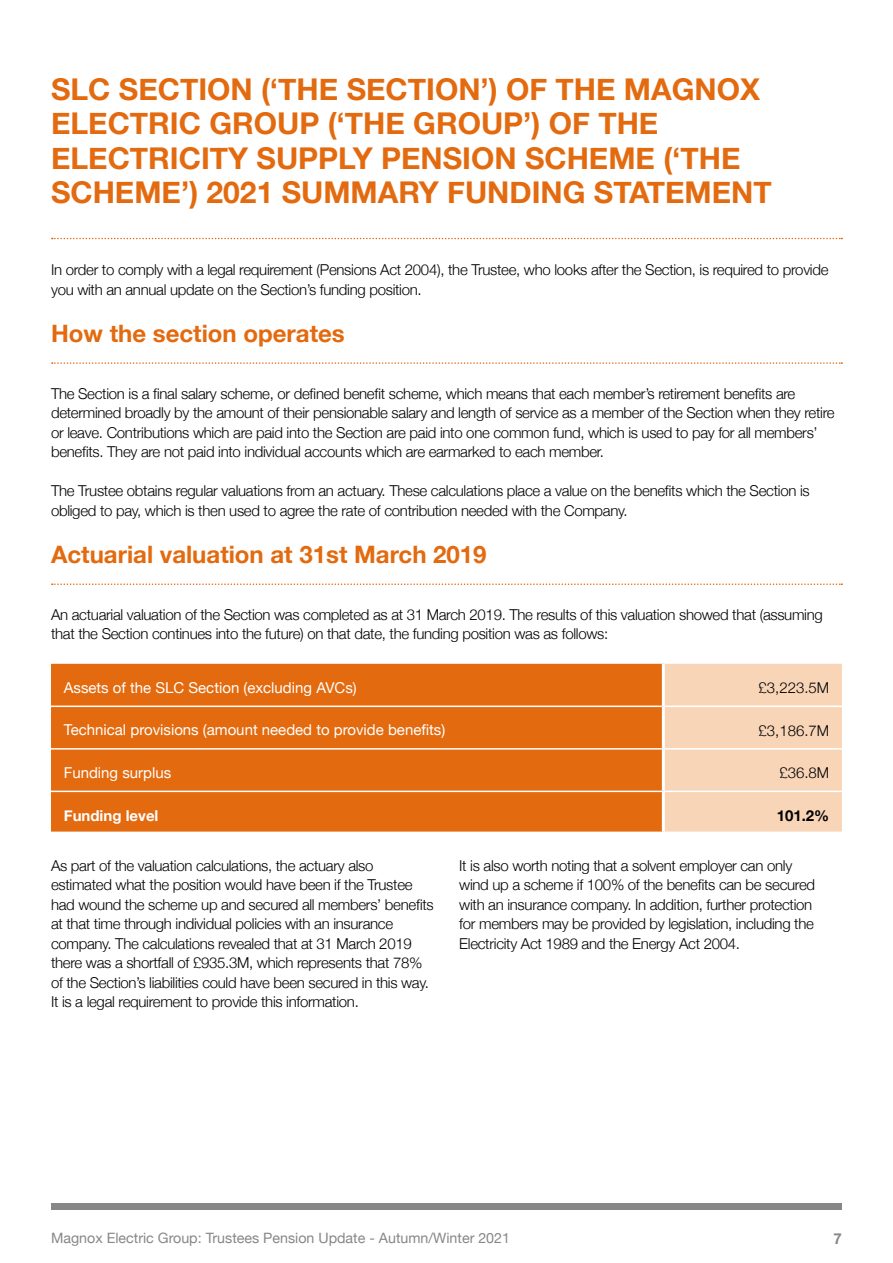
<style>
.page{position:relative;width:893px;height:1263px;background:#fff}
.page>*{position:absolute;margin:0;border:0;box-sizing:border-box;transform-origin:0 0}
.t1{font:700 30px/34.5px "Helvetica Neue";color:#e36a0e}
.t2{font:700 24px "Helvetica Neue";color:#e36a0e}
.t3{font:300 15px/19.5px "Helvetica Neue";letter-spacing:-.02em;color:#000}
.t4{font:15px "Helvetica Neue";color:#fff}
.t5{font:700 15px "Helvetica Neue";color:#fff}
.t6{font:700 15px "Helvetica Neue";color:#000}
.t7{font:700 15px "Helvetica Neue";color:#878787}
.t8{font:14.25px "Helvetica Neue";color:#878787}
</style>
<div class="page">
<div style="left:51px;top:1203px;width:791px;height:7px;background:#878787"></div>
<svg style="left:52px;top:362px;width:790px;height:2px"></svg>
<svg style="left:52px;top:583px;width:790px;height:2px"></svg>
<div style="left:51px;top:664px;width:611px;height:167px;background:#e36a0e"></div>
<div style="left:665px;top:664px;width:177px;height:167px;background:#f9d5b8"></div>
<hr style="left:51px;top:705px;width:611px;height:2px;background:#fff">
<hr style="left:665px;top:705px;width:177px;height:2px;background:#fff">
<hr style="left:51px;top:748px;width:611px;height:2px;background:#fff">
<hr style="left:665px;top:748px;width:177px;height:2px;background:#fff">
<hr style="left:51px;top:791px;width:612px;height:1px;background:#fff">
<hr style="left:663px;top:791px;width:179px;height:1px;background:#fff">
<svg style="left:52px;top:238px;width:790px;height:1px"></svg>
<h1 class="t1" style="left:51px;top:72px;width:722px">SLC SECTION (‘THE SECTION’) OF THE MAGNOX ELECTRIC GROUP (‘THE GROUP’) OF THE ELECTRICITY SUPPLY PENSION SCHEME (‘THE SCHEME’) 2021 SUMMARY FUNDING STATEMENT</h1>
<p class="t3" style="left:51px;top:259px;width:779px">In order to comply with a legal requirement (Pensions Act 2004), the Trustee, who looks after the Section, is required to provide you with an annual update on the Section’s funding position.</p>
<h2 class="t2" style="left:51px;top:315px;width:295px">How the section operates</h2>
<p class="t3" style="left:51px;top:382px;width:785px">The Section is a final salary scheme, or defined benefit scheme, which means that each member’s retirement benefits are determined broadly by the amount of their pensionable salary and length of service as a member of the Section when they retire or leave. Contributions which are paid into the Section are paid into one common fund, which is used to pay for all members’ benefits. They are not paid into individual accounts which are earmarked to each member.</p>
<p class="t3" style="left:51px;top:480px;width:760px">The Trustee obtains regular valuations from an actuary. These calculations place a value on the benefits which the Section is obliged to pay, which is then used to agree the rate of contribution needed with the Company.</p>
<h2 class="t2" style="left:51px;top:536px;width:437px">Actuarial valuation at 31st March 2019</h2>
<p class="t3" style="left:51px;top:603px;width:773px">An actuarial valuation of the Section was completed as at 31 March 2019. The results of this valuation showed that (assuming that the Section continues into the future) on that date, the funding position was as follows:</p>
<p class="t4" style="left:64px;top:677px;width:294px">Assets of the SLC Section (excluding AVCs)</p>
<p class="t3" style="left:758px;top:677px;width:72px">£3,223.5M</p>
<p class="t4" style="left:64px;top:719px;width:383px">Technical provisions (amount needed to provide benefits)</p>
<p class="t3" style="left:758px;top:719px;width:72px">£3,186.7M</p>
<p class="t4" style="left:64px;top:762px;width:109px">Funding surplus</p>
<p class="t3" style="left:779px;top:762px;width:51px">£36.8M</p>
<p class="t5" style="left:64px;top:804px;width:96px">Funding level</p>
<p class="t6" style="left:777px;top:804px;width:54px">101.2%</p>
<p class="t3" style="left:51px;top:855px;width:384px">As part of the valuation calculations, the actuary also estimated what the position would have been if the Trustee had wound the scheme up and secured all members’ benefits at that time through individual policies with an insurance company. The calculations revealed that at 31 March 2019 there was a shortfall of £935.3M, which represents that 78% of the Section’s liabilities could have been secured in this way.<br>It is a legal requirement to provide this information.</p>
<p class="t3" style="left:459px;top:855px;width:357px">It is also worth noting that a solvent employer can only wind up a scheme if 100% of the benefits can be secured with an insurance company. In addition, further protection for members may be provided by legislation, including the Electricity Act 1989 and the Energy Act 2004.</p>
<p class="t8" style="left:51px;top:1228px;width:461px">Magnox Electric Group: Trustees Pension Update - Autumn/Winter 2021</p>
<p class="t7" style="left:834px;top:1226px;width:10px">7</p>
</div>
